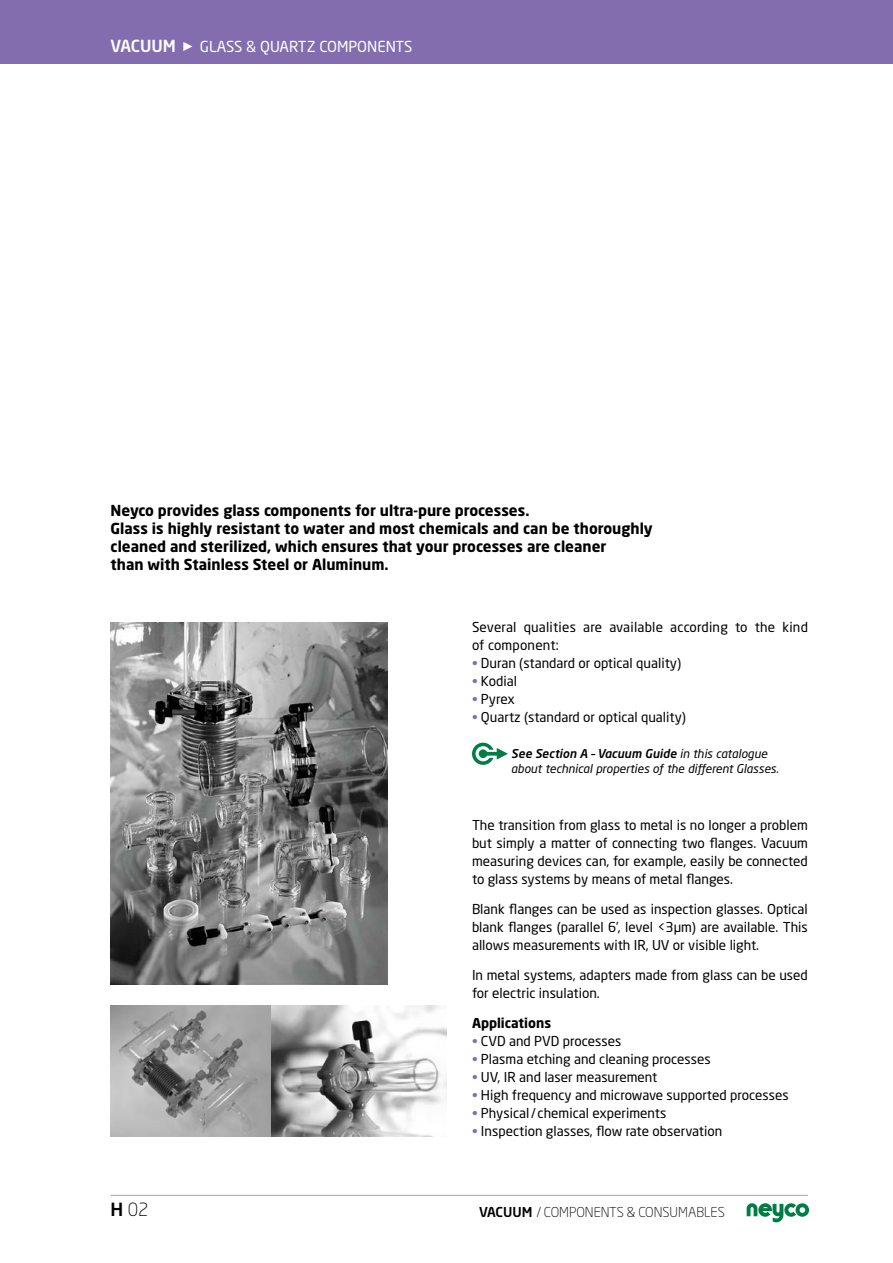
<style>
.page{position:relative;width:893px;height:1263px;background:#fff}
.page>*{position:absolute;margin:0;border:0;box-sizing:border-box;transform-origin:0 0}
.t1{font:300 18px "Neo Sans Pro";color:#000}
.t2{font:500 16.5px "Neo Sans Pro";color:#fff}
.t3{font:700 15px/18px "Neo Sans Pro";color:#000}
.t4{font:15px "Neo Sans Pro";color:#fff}
.t5{font:13.5px/18px "Neo Sans Pro";color:#000}
.t6{font:300 13.5px "Neo Sans Pro";color:#000}
.t7{font:700 13.5px "Neo Sans Pro";color:#000}
.t8{font:italic 12px/15px "Neo Sans Pro";color:#000}
.s1{color:#836daf}
.s2{font-weight:500}
</style>
<div class="page">
<div style="left:0;top:0;width:893px;height:64px;background:#836daf"></div>
<svg style="left:183px;top:42px;width:9px;height:9px"></svg>
<svg style="left:747px;top:1203px;width:62px;height:19px"></svg>
<hr style="left:111px;top:1195px;width:697px;height:1px;background:#a7a7a8">
<svg style="left:472px;top:743px;width:36px;height:22px"></svg>
<img style="left:111px;top:622px;width:276px;height:362px">
<img style="left:111px;top:1005px;width:335px;height:131px">
<p class="t2" style="left:111px;top:36px;width:67px">VACUUM</p>
<p class="t4" style="left:200px;top:37px;width:196px">Glass &amp; Quartz Compon ents</p>
<p class="t3" style="left:111px;top:501px;width:544px">Neyco provides glass components for ultra-pure processes.<br>Glass is highly resistant to water and most chemicals and can be thoroughly cleaned and sterilized, which ensures that your processes are cleaner<br>than with Stainless Steel or Aluminum.</p>
<p class="t5" style="left:472px;top:618px;width:337px">Several qualities are available according to the kind of component:</p>
<p class="t5" style="left:472px;top:654px;width:211px"><span class="s1">•</span> Duran (standard or optical quality)</p>
<p class="t5" style="left:472px;top:672px;width:46px"><span class="s1">•</span> Kodial</p>
<p class="t5" style="left:472px;top:690px;width:44px"><span class="s1">•</span> Pyrex</p>
<p class="t5" style="left:472px;top:708px;width:216px"><span class="s1">•</span> Quartz (standard or optical quality)</p>
<p class="t8" style="left:511px;top:746px;width:269px"><span class="s2">See Section A – Vacuum Guide</span> in this catalogue about technical properties of the different Glasses.</p>
<p class="t5" style="left:472px;top:816px;width:337px;text-align:justify">The transition from glass to metal is no longer a problem but simply a matter of connecting two flanges. Vacuum measuring devices can, for example, easily be connected to glass systems by means of metal flanges.</p>
<p class="t5" style="left:472px;top:900px;width:337px;text-align:justify">Blank flanges can be used as inspection glasses. Optical blank flanges (parallel 6’, level &lt;3μm) are available. This allows measurements with IR, UV or visible light.</p>
<p class="t5" style="left:472px;top:965px;width:337px">In metal systems, adapters made from glass can be used for electric insulation.</p>
<p class="t7" style="left:472px;top:1014px;width:81px">Applications</p>
<p class="t5" style="left:472px;top:1031px;width:151px"><span class="s1">•</span> CVD and PVD processes</p>
<p class="t5" style="left:472px;top:1049px;width:240px"><span class="s1">•</span> Plasma etching and cleaning processes</p>
<p class="t5" style="left:472px;top:1067px;width:187px"><span class="s1">•</span> UV, IR and laser measurement</p>
<p class="t5" style="left:472px;top:1085px;width:318px"><span class="s1">•</span> High frequency and microwave supported processes</p>
<p class="t5" style="left:472px;top:1103px;width:196px"><span class="s1">•</span> Physical/ chemical experiments</p>
<p class="t5" style="left:472px;top:1121px;width:252px"><span class="s1">•</span> Inspection glasses, flow rate observation</p>
<h1 class="t1" style="left:111px;top:1199px;width:40px"><span class="s2">H</span> 02</h1>
<p class="t6" style="left:479px;top:1203px;width:247px"><span class="s2">VACUUM</span> / COMPONENTS &amp; CONSUMABLES</p>
</div>
